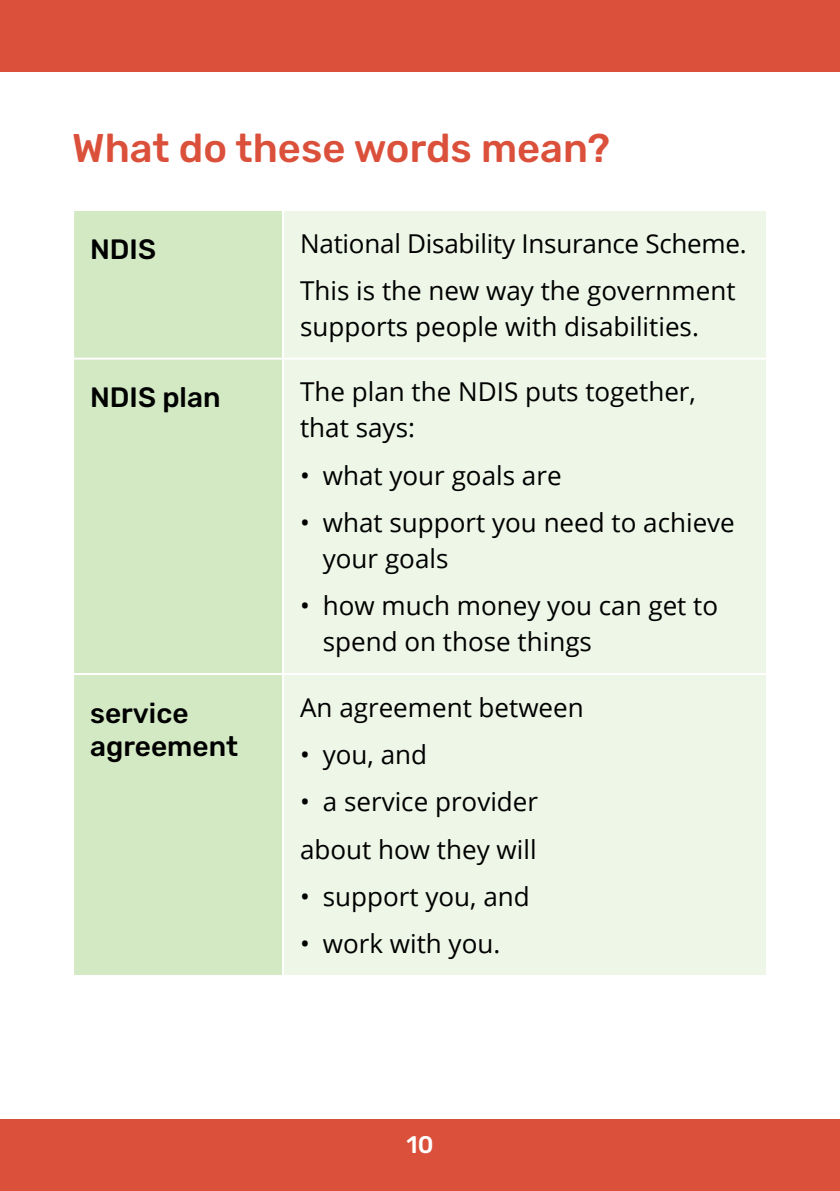
<style>
.page{position:relative;width:840px;height:1191px;background:#fff}
.page>*{position:absolute;margin:0;border:0;box-sizing:border-box;transform-origin:0 0}
.THead{font:500 40px "Rubik";color:#db503b}
.H2_blk{font:500 28px/33.6px "Rubik";color:#000}
.Body{font:26px/36px "Open Sans";color:#000}
.t1{font:500 24px "Rubik";color:#fff}
</style>
<div class="page">
<div style="left:0;top:0;width:839px;height:72px;background:#db503b"></div>
<div style="left:0;top:1119px;width:839px;height:72px;background:#db503b"></div>
<div style="left:74px;top:211px;width:208px;height:764px;background:#d2e9c4"></div>
<div style="left:284px;top:211px;width:481px;height:764px;background:#edf6e7"></div>
<hr style="left:72px;top:357px;width:211px;height:2px;background:#fff">
<hr style="left:283px;top:357px;width:484px;height:2px;background:#fff">
<hr style="left:72px;top:673px;width:211px;height:2px;background:#fff">
<hr style="left:283px;top:673px;width:484px;height:2px;background:#fff">
<p class="THead" style="left:72px;top:126px;width:539px">What do these words mean?</p>
<p class="H2_blk" style="left:90px;top:233px;width:67px">NDIS</p>
<p class="Body" style="left:300px;top:224px;width:448px">National Disability Insurance Scheme.</p>
<p class="Body" style="left:300px;top:272px;width:436px">This is the new way the government supports people with disabilities.</p>
<p class="H2_blk" style="left:90px;top:382px;width:132px">NDIS plan</p>
<p class="Body" style="left:300px;top:373px;width:397px">The plan the NDIS puts together, that says:</p>
<p class="Body" style="left:300px;top:456px;width:263px">• what your goals are</p>
<p class="Body" style="left:322px;top:504px;width:413px;text-indent:-23px">• what support you need to achieve your goals</p>
<p class="Body" style="left:322px;top:587px;width:396px;text-indent:-23px">• how much money you can get to spend on those things</p>
<p class="H2_blk" style="left:90px;top:697px;width:149px">service agreement</p>
<p class="Body" style="left:300px;top:688px;width:285px">An agreement between</p>
<p class="Body" style="left:300px;top:736px;width:128px">• you, and</p>
<p class="Body" style="left:300px;top:783px;width:239px">• a service provider</p>
<p class="Body" style="left:300px;top:830px;width:238px">about how they will</p>
<p class="Body" style="left:300px;top:878px;width:231px">• support you, and</p>
<p class="Body" style="left:300px;top:925px;width:202px">• work with you.</p>
<p class="t1" style="left:406px;top:1131px;width:28px">10</p>
</div>
